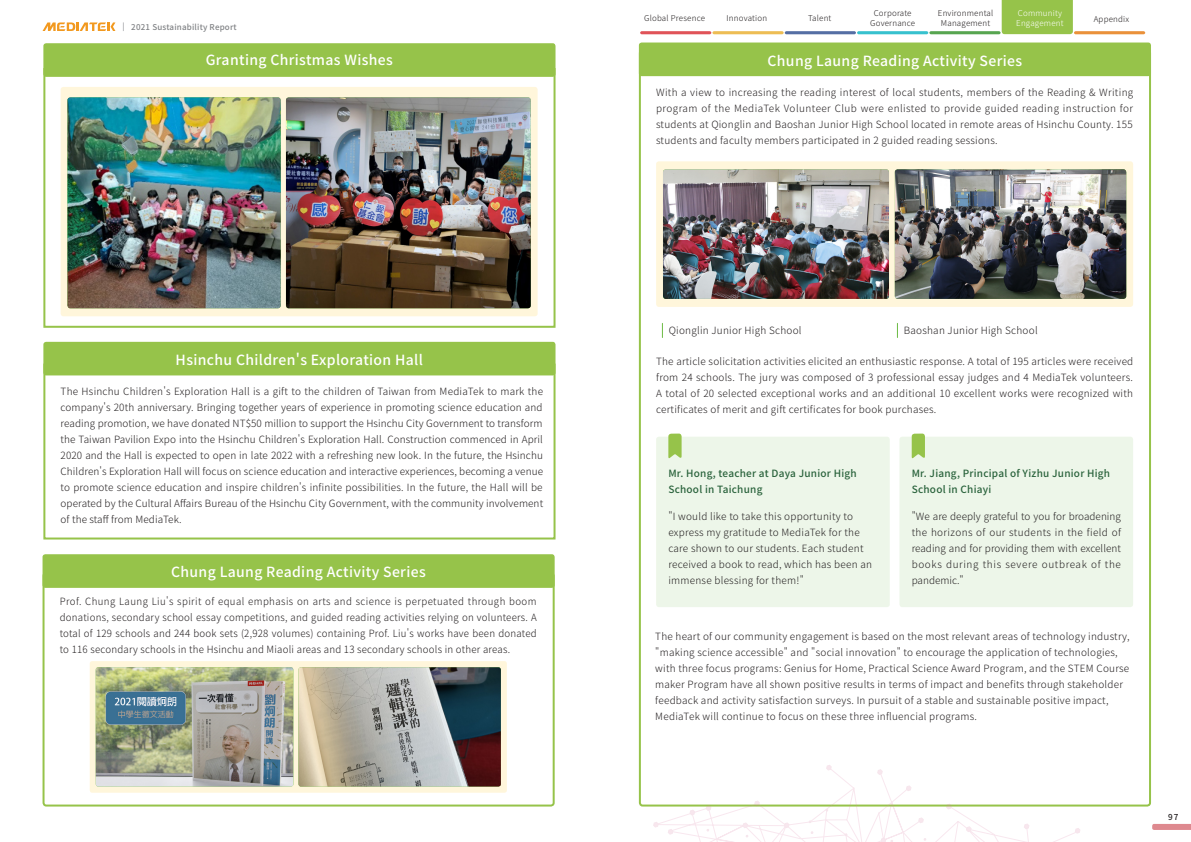
<style>
.page{position:relative;width:1191px;height:842px;background:#fff}
.page>*{position:absolute;margin:0;border:0;box-sizing:border-box;transform-origin:0 0}
._4mm{font:500 14px "Noto Sans CJ Ktc";letter-spacing:.025em;color:#fff}
._4mm-2{font:300 10px/16px "Noto Sans CJ Ktc";letter-spacing:.025em;color:#231f20;text-align:justify}
.t1{font:500 10px/16px "Noto Sans CJ Ktc";letter-spacing:.025em;color:#29623b}
.t2{font:500 8.2px "Noto Sans CJ Ktc";color:#231f20}
.t3{font:300 8px/10px "Noto Sans CJ Ktc";letter-spacing:.025em;color:#231f20;text-align:center}
.t4{font:500 8px "Noto Sans CJ Ktc";letter-spacing:.025em;color:#808285}
.t5{font:300 8px/10px "Noto Sans CJ Ktc";letter-spacing:.025em;color:#fff}
</style>
<div class="page">
<svg style="left:43px;top:22px;width:72px;height:9px"></svg>
<div style="left:1001px;top:0;width:71px;height:34px;background:#96c34a"></div>
<hr style="left:712px;top:31px;width:71px;height:3px;background:#edbd54;border-radius:2px">
<hr style="left:640px;top:31px;width:71px;height:3px;background:#e05358;border-radius:2px">
<hr style="left:857px;top:31px;width:71px;height:3px;background:#37c1ce;border-radius:2px">
<hr style="left:1074px;top:31px;width:71px;height:3px;background:#ea913a;border-radius:2px">
<hr style="left:784px;top:31px;width:72px;height:3px;background:#556ea4;border-radius:2px">
<hr style="left:929px;top:31px;width:71px;height:3px;background:#57a550;border-radius:2px">
<svg style="left:1152px;top:824px;width:39px;height:6px"></svg>
<div style="left:43px;top:572px;width:511px;height:234px;border:2px solid #96c34a;border-radius:3px"></div>
<div style="left:43px;top:68px;width:512px;height:260px;border:2px solid #96c34a"></div>
<div style="left:43px;top:364px;width:512px;height:175px;border:2px solid #96c34a"></div>
<div style="left:43px;top:43px;width:512px;height:34px;background:#96c34a;border-radius:3px"></div>
<div style="left:43px;top:342px;width:512px;height:33px;background:#96c34a;border-radius:3px"></div>
<div style="left:61px;top:87px;width:476px;height:229px;background:#fff6db;border-radius:3px"></div>
<img style="left:67px;top:97px;width:214px;height:211px">
<img style="left:286px;top:97px;width:245px;height:211px">
<div style="left:639px;top:43px;width:512px;height:33px;background:#96c34a;border-radius:3px"></div>
<div style="left:43px;top:554px;width:511px;height:34px;background:#96c34a;border-radius:3px"></div>
<div style="left:90px;top:661px;width:417px;height:132px;background:linear-gradient(to right,#fff6db,#fff6db);border-radius:2px"></div>
<img style="left:96px;top:667px;width:197px;height:119px">
<img style="left:298px;top:667px;width:203px;height:119px">
<div style="left:656px;top:161px;width:477px;height:146px;background:#fff6db;border-radius:3px"></div>
<img style="left:663px;top:169px;width:226px;height:130px">
<img style="left:894px;top:169px;width:232px;height:130px">
<svg style="left:662px;top:323px;width:1px;height:14px"></svg>
<svg style="left:897px;top:323px;width:1px;height:14px"></svg>
<div style="left:656px;top:437px;width:233px;height:170px;background:#edf6e9;border-radius:3px"></div>
<div style="left:899px;top:437px;width:234px;height:170px;background:#edf6e9;border-radius:3px"></div>
<svg style="left:668px;top:433px;width:13px;height:26px"></svg>
<svg style="left:911px;top:433px;width:14px;height:26px"></svg>
<svg style="left:653px;top:765px;width:427px;height:77px"></svg>
<p class="t4" style="left:131px;top:22px;width:107px">2021 Sustainability Report</p>
<p class="_4mm" style="left:206px;top:52px;width:188px">Granting Christmas Wishes</p>
<p class="_4mm" style="left:176px;top:352px;width:249px">Hsinchu Children's Exploration Hall</p>
<p class="_4mm-2" style="left:61px;top:383px;width:484px">The Hsinchu Children's Exploration Hall is a gift to the children of Taiwan from MediaTek to mark the company's 20th anniversary. Bringing together years of experience in promoting science education and reading promotion, we have donated NT$50 million to support the Hsinchu City Government to transform the Taiwan Pavilion Expo into the Hsinchu Children's Exploration Hall. Construction commenced in April 2020 and the Hall is expected to open in late 2022 with a refreshing new look. In the future, the Hsinchu Children's Exploration Hall will focus on science education and interactive experiences, becoming a venue to promote science education and inspire children's infinite possibilities. In the future, the Hall will be operated by the Cultural Affairs Bureau of the Hsinchu City Government, with the community involvement of the staff from MediaTek.</p>
<p class="_4mm" style="left:171px;top:564px;width:256px">Chung Laung Reading Activity Series</p>
<p class="_4mm-2" style="left:60px;top:594px;width:478px">Prof. Chung Laung Liu's spirit of equal emphasis on arts and science is perpetuated through boom donations, secondary school essay competitions, and guided reading activities relying on volunteers. A total of 129 schools and 244 book sets (2,928 volumes) containing Prof. Liu's works have been donated to 116 secondary schools in the Hsinchu and Miaoli areas and 13 secondary schools in other areas.</p>
<p class="t3" style="left:644px;top:14px;width:62px">Global Presence</p>
<p class="t3" style="left:726px;top:14px;width:42px">Innovation</p>
<p class="t3" style="left:870px;top:8px;width:47px">Corporate<br>Governance</p>
<p class="t3" style="left:938px;top:8px;width:57px">Environmental<br>Management</p>
<p class="t5" style="left:1016px;top:8px;width:49px">Community<br>Engagement</p>
<p class="t3" style="left:808px;top:14px;width:25px">Talent</p>
<p class="t3" style="left:1093px;top:14px;width:37px">Appendix</p>
<p class="_4mm" style="left:767px;top:53px;width:256px">Chung Laung Reading Activity Series</p>
<p class="_4mm-2" style="left:656px;top:84px;width:479px">With a view to increasing the reading interest of local students, members of the Reading &amp; Writing program of the MediaTek Volunteer Club were enlisted to provide guided reading instruction for students at Qionglin and Baoshan Junior High School located in remote areas of Hsinchu County. 155 students and faculty members participated in 2 guided reading sessions.</p>
<p class="_4mm-2" style="left:669px;top:323px;width:134px">Qionglin Junior High School</p>
<p class="_4mm-2" style="left:903px;top:323px;width:135px">Baoshan Junior High School</p>
<p class="_4mm-2" style="left:656px;top:353px;width:479px">The article solicitation activities elicited an enthusiastic response. A total of 195 articles were received from 24 schools. The jury was composed of 3 professional essay judges and 4 MediaTek volunteers.<br>A total of 20 selected exceptional works and an additional 10 excellent works were recognized with certificates of merit and gift certificates for book purchases.</p>
<p class="t1" style="left:668px;top:466px;width:190px">Mr. Hong, teacher at Daya Junior High<br>School in Taichung</p>
<p class="t1" style="left:911px;top:466px;width:200px">Mr. Jiang, Principal of Yizhu Junior High<br>School in Chiayi</p>
<p class="_4mm-2" style="left:911px;top:509px;width:211px">"We are deeply grateful to you for broadening the horizons of our students in the field of reading and for providing them with excellent books during this severe outbreak of the pandemic."</p>
<p class="_4mm-2" style="left:668px;top:509px;width:205px;text-align:left">"I would like to take this opportunity to express my gratitude to MediaTek for the care shown to our students. Each student received a book to read, which has been an immense blessing for them!"</p>
<p class="_4mm-2" style="left:655px;top:629px;width:476px;text-align:left">The heart of our community engagement is based on the most relevant areas of technology industry, "making science accessible" and "social innovation" to encourage the application of technologies, with three focus programs: Genius for Home, Practical Science Award Program, and the STEM Course maker Program have all shown positive results in terms of impact and benefits through stakeholder feedback and activity satisfaction surveys. In pursuit of a stable and sustainable positive impact, MediaTek will continue to focus on these three influencial programs.</p>
<p class="t2" style="left:1168px;top:813px;width:12px">97</p>
</div>
